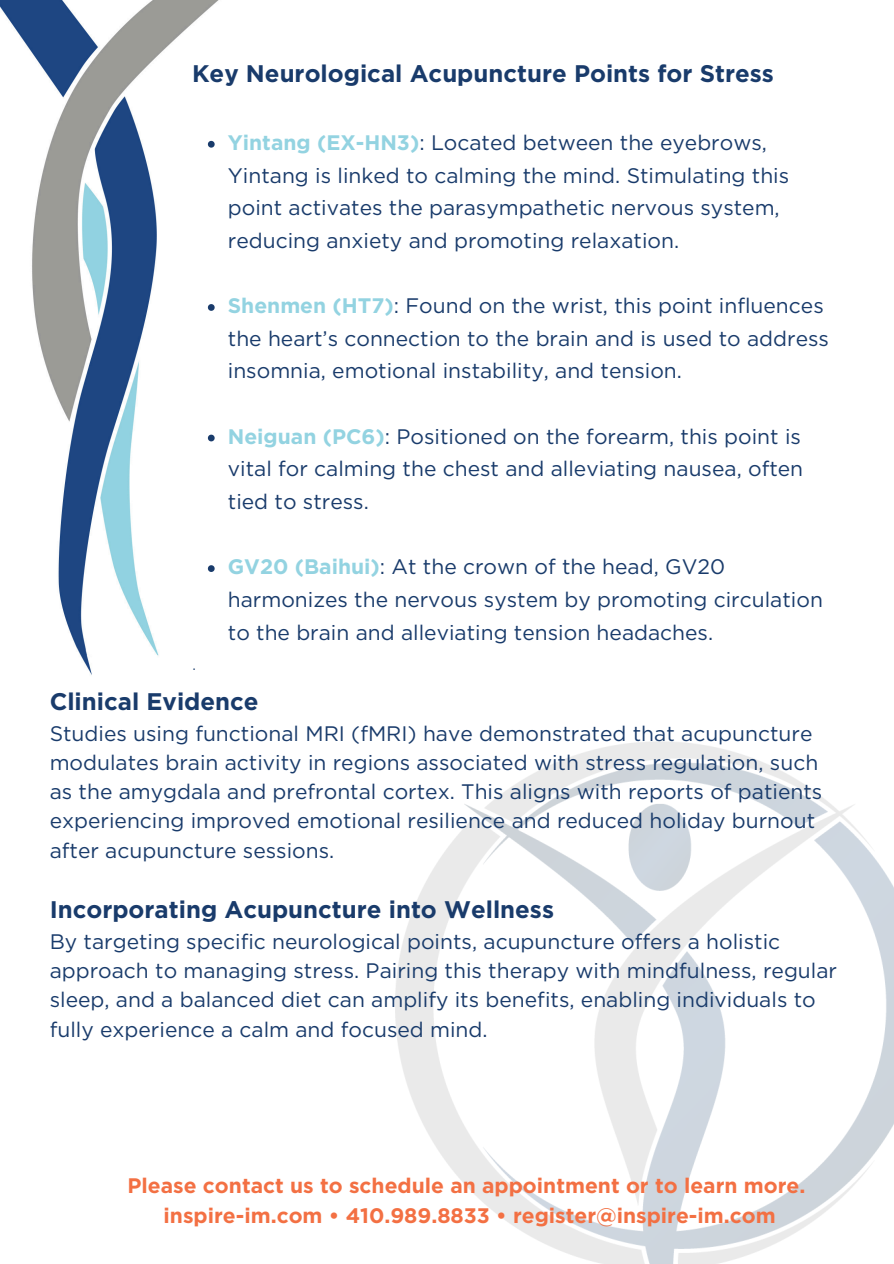
<style>
.page{position:relative;width:894px;height:1264px;background:#fff}
.page>*{position:absolute;margin:0;border:0;box-sizing:border-box;transform-origin:0 0}
.t1{font:700 24px "Gotham";color:#193b6b}
.t2{font:21px/32.7px "Gotham";color:#193b6b}
.t3{font:700 21px/29.2px "Gotham";color:#f37043;text-align:center}
.t4{font:300 18px "Gotham";color:#193b6b}
.s1{font-weight:700;color:#93d3e1}
</style>
<div class="page">
<img style="left:395px;top:741px;width:498px;height:522px">
<img style="left:0;top:0;width:219px;height:675px">
<svg style="left:208px;top:141px;width:6px;height:7px"></svg>
<svg style="left:208px;top:304px;width:6px;height:7px"></svg>
<svg style="left:208px;top:434px;width:6px;height:7px"></svg>
<svg style="left:208px;top:565px;width:6px;height:7px"></svg>
<p class="t1" style="left:192px;top:59px;width:583px">Key Neurological Acupuncture Points for Stress</p>
<h1 class="t2" style="left:228px;top:126px;width:562px"><span class="s1">Yintang (EX-HN3)</span>: Located between the eyebrows, Yintang is linked to calming the mind. Stimulating this point activates the parasympathetic nervous system, reducing anxiety and promoting relaxation.</h1>
<p class="t2" style="left:228px;top:289px;width:602px"><span class="s1">Shenmen (HT7)</span>: Found on the wrist, this point influences the heart’s connection to the brain and is used to address insomnia, emotional instability, and tension.</p>
<p class="t2" style="left:228px;top:420px;width:576px;text-align:justify"><span class="s1">Neiguan (PC6)</span>: Positioned on the forearm, this point is vital for calming the chest and alleviating nausea, often tied to stress.</p>
<p class="t4" style="left:192px;top:652px;width:6px">.</p>
<p class="t2" style="left:228px;top:550px;width:596px"><span class="s1">GV20 (Baihui)</span>: At the crown of the head, GV20 harmonizes the nervous system by promoting circulation to the brain and alleviating tension headaches.</p>
<h3 class="t1" style="left:50px;top:687px;width:210px">Clinical Evidence</h3>
<h3 class="t2" style="left:50px;top:718px;width:774px;line-height:29.2px">Studies using functional MRI (fMRI) have demonstrated that acupuncture modulates brain activity in regions associated with stress regulation, such as the amygdala and prefrontal cortex. This aligns with reports of patients experiencing improved emotional resilience and reduced holiday burnout after acupuncture sessions.</h3>
<h3 class="t1" style="left:50px;top:895px;width:505px">Incorporating Acupuncture into Wellness</h3>
<h3 class="t2" style="left:50px;top:926px;width:788px;line-height:29.2px">By targeting specific neurological points, acupuncture offers a holistic approach to managing stress. Pairing this therapy with mindfulness, regular sleep, and a balanced diet can amplify its benefits, enabling individuals to fully experience a calm and focused mind.</h3>
<p class="t3" style="left:127px;top:1171px;width:679px">Please contact us to schedule an appointment or to learn more. inspire-im.com • 410.989.8833 • register@inspire-im.com</p>
</div>
